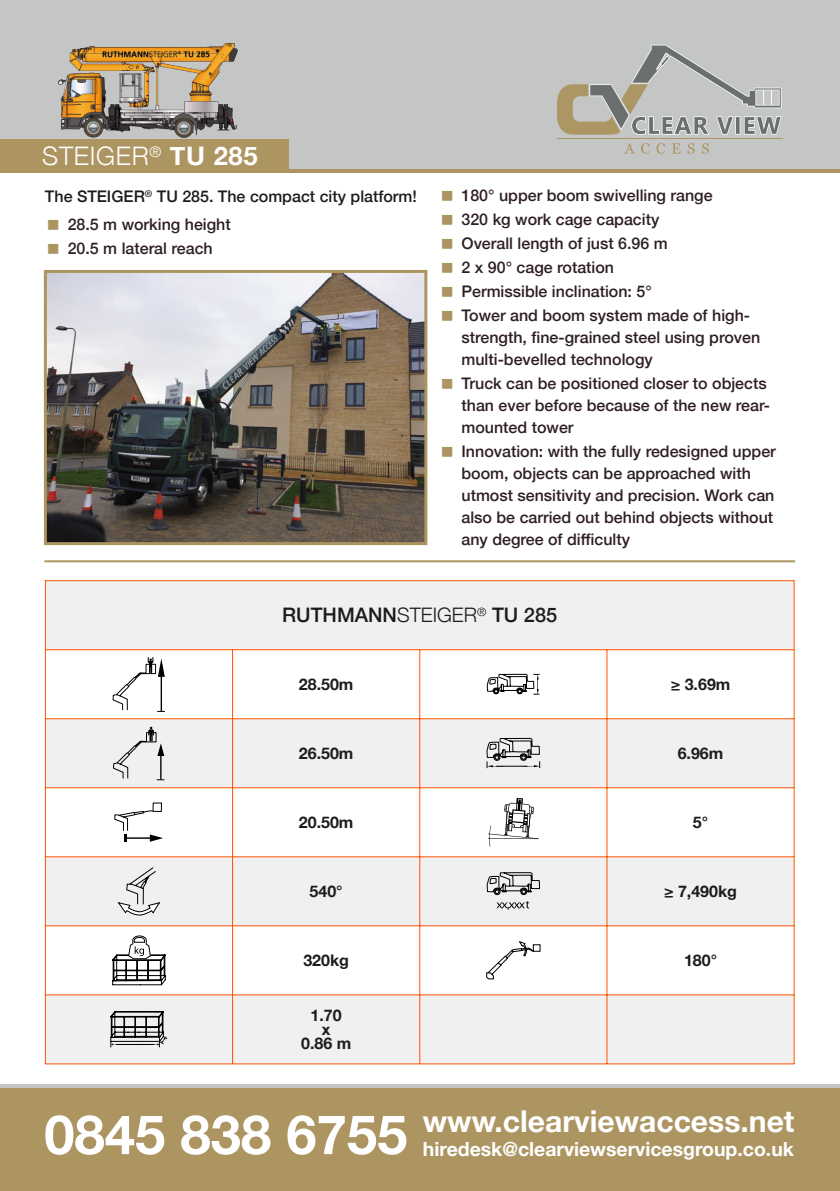
<style>
.page{position:relative;width:840px;height:1191px;background:#fff}
.page>*{position:absolute;margin:0;border:0;box-sizing:border-box;transform-origin:0 0}
.t1{font:700 30px "Helvetica Neue";color:#fff}
.t2{font:300 25.6px "Helvetica Neue";letter-spacing:.03em;color:#fff}
.t3{font:500 20px "Helvetica Neue";color:#1d1b1f}
.t4{font:700 19.4px "Helvetica Neue";color:#fff}
.t5{font:500 16px/22px "Helvetica Neue";color:#2f1f22}
.t6{font:700 16px/14px "Helvetica Neue";color:#1d1b1f;text-align:center}
.t7{font:500 16px "Helvetica Neue";color:#1d1b1f}
.s1{font-weight:700}
.s2{font-family:"Lucida Grande";font-weight:700;font-size:30px;color:#ad9562}
.s3{font-weight:300}
.s4{font-size:54.4px}
</style>
<div class="page">
<div style="left:46px;top:581px;width:747px;height:482px;background:#f0f0f0"></div>
<svg style="left:46px;top:650px;width:747px;height:344px"></svg>
<hr style="left:45px;top:580px;width:1px;height:484px;background:#ff5300">
<hr style="left:793px;top:580px;width:1px;height:484px;background:#ff5300">
<hr style="left:232px;top:650px;width:1px;height:414px;background:#ff5300">
<hr style="left:419px;top:650px;width:1px;height:414px;background:#ff5300">
<hr style="left:606px;top:650px;width:1px;height:414px;background:#ff5300">
<hr style="left:45px;top:580px;width:749px;height:1px;background:#ff5300">
<hr style="left:45px;top:649px;width:749px;height:1px;background:#ff5300">
<hr style="left:45px;top:718px;width:749px;height:1px;background:#ff5300">
<hr style="left:45px;top:787px;width:749px;height:1px;background:#ff5300">
<hr style="left:45px;top:856px;width:749px;height:1px;background:#ff5300">
<hr style="left:45px;top:925px;width:749px;height:1px;background:#ff5300">
<hr style="left:45px;top:994px;width:749px;height:1px;background:#ff5300">
<hr style="left:45px;top:1063px;width:749px;height:1px;background:#ff5300">
<svg style="left:113px;top:657px;width:52px;height:55px"></svg>
<svg style="left:113px;top:727px;width:51px;height:53px"></svg>
<svg style="left:115px;top:810px;width:48px;height:32px"></svg>
<svg style="left:118px;top:867px;width:42px;height:48px"></svg>
<svg style="left:112px;top:936px;width:53px;height:49px"></svg>
<svg style="left:110px;top:1011px;width:57px;height:36px"></svg>
<hr style="left:116px;top:1044px;width:38px;height:1px;background:#000">
<svg style="left:487px;top:872px;width:52px;height:23px"></svg>
<svg style="left:496px;top:901px;width:33px;height:9px"></svg>
<svg style="left:486px;top:942px;width:54px;height:37px"></svg>
<svg style="left:488px;top:798px;width:50px;height:49px"></svg>
<svg style="left:486px;top:738px;width:54px;height:30px"></svg>
<hr style="left:496px;top:766px;width:31px;height:1px;background:#000">
<svg style="left:487px;top:674px;width:52px;height:21px"></svg>
<div style="left:0;top:1088px;width:840px;height:103px;background:#ad9562"></div>
<hr style="left:0;top:1084px;width:840px;height:4px;background:#c4c5c5">
<div style="left:0;top:0;width:840px;height:170px;background:#c4c5c5"></div>
<svg style="left:557px;top:45px;width:224px;height:90px"></svg>
<hr style="left:557px;top:139px;width:225px;height:1px;background:#ac9663">
<svg style="left:624px;top:143px;width:10px;height:11px"></svg>
<svg style="left:641px;top:143px;width:8px;height:11px"></svg>
<svg style="left:656px;top:143px;width:9px;height:11px"></svg>
<svg style="left:672px;top:143px;width:8px;height:11px"></svg>
<svg style="left:687px;top:143px;width:7px;height:11px"></svg>
<svg style="left:702px;top:143px;width:7px;height:11px"></svg>
<hr style="left:0;top:169px;width:840px;height:4px;background:#ad9562">
<div style="left:0;top:139px;width:288px;height:34px;background:#ad9562"></div>
<hr style="left:45px;top:560px;width:749px;height:2px;background:#ad9562">
<img style="left:58px;top:44px;width:180px;height:93px">
<img style="left:48px;top:274px;width:375px;height:267px">
<div style="left:44px;top:270px;width:383px;height:275px;border:3px solid #ad9562"></div>
<h2 class="t2" style="left:42px;top:140px;width:217px">STEIGER<sup>®</sup> <span class="s1">TU 285</span></h2>
<p class="t7" style="left:45px;top:186px;width:373px">The STEIGER<sup>®</sup> TU 285. The compact city platform!</p>
<p class="t5" style="left:45px;top:213px;width:187px"><span class="s2">■</span> 28.5 m working height</p>
<p class="t5" style="left:45px;top:237px;width:169px"><span class="s2">■</span> 20.5 m lateral reach</p>
<p class="t5" style="left:439px;top:184px;width:275px"><span class="s2">■</span> 180° upper boom swivelling range</p>
<p class="t5" style="left:439px;top:208px;width:222px"><span class="s2">■</span> 320 kg work cage capacity</p>
<p class="t5" style="left:439px;top:232px;width:230px"><span class="s2">■</span> Overall length of just 6.96 m</p>
<p class="t5" style="left:439px;top:256px;width:177px"><span class="s2">■</span> 2 x 90° cage rotation</p>
<p class="t5" style="left:439px;top:280px;width:214px"><span class="s2">■</span> Permissible inclination: 5°</p>
<p class="t5" style="left:461px;top:304px;width:300px;text-indent:-23px"><span class="s2">■</span> Tower and boom system made of high&shy;strength, fine-grained steel using proven multi-bevelled technology</p>
<p class="t5" style="left:461px;top:372px;width:310px;text-indent:-23px"><span class="s2">■</span> Truck can be positioned closer to objects than ever before because of the new rear&shy;mounted tower</p>
<p class="t5" style="left:461px;top:440px;width:316px;text-indent:-23px"><span class="s2">■</span> Innovation: with the fully redesigned upper boom, objects can be approached with utmost sensitivity and precision. Work can also be carried out behind objects without any degree of difficulty</p>
<p class="t3" style="left:282px;top:603px;width:276px">RUTHMANN<span class="s3">STEIGER</span><sup>®</sup> TU 285</p>
<p class="t6" style="left:299px;top:677px;width:56px">28.50m</p>
<p class="t6" style="left:670px;top:677px;width:61px">≥ 3.69m</p>
<p class="t6" style="left:299px;top:746px;width:56px">26.50m</p>
<p class="t6" style="left:677px;top:746px;width:47px">6.96m</p>
<p class="t6" style="left:299px;top:815px;width:56px">20.50m</p>
<p class="t6" style="left:693px;top:815px;width:17px">5°</p>
<p class="t6" style="left:309px;top:884px;width:35px">540°</p>
<p class="t6" style="left:664px;top:884px;width:75px">≥ 7,490kg</p>
<p class="t6" style="left:303px;top:953px;width:47px">320kg</p>
<p class="t6" style="left:684px;top:953px;width:35px">180°</p>
<p class="t6" style="left:301px;top:1008px;width:52px">1.70<br>x<br>0.86 m</p>
<h1 class="t1" style="left:44px;top:1103px;width:751px"><span class="s4">0845 838 6755</span> www.clearviewaccess.net</h1>
<p class="t4" style="left:423px;top:1137px;width:372px">hiredesk@clearviewservicesgroup.co.uk</p>
</div>
